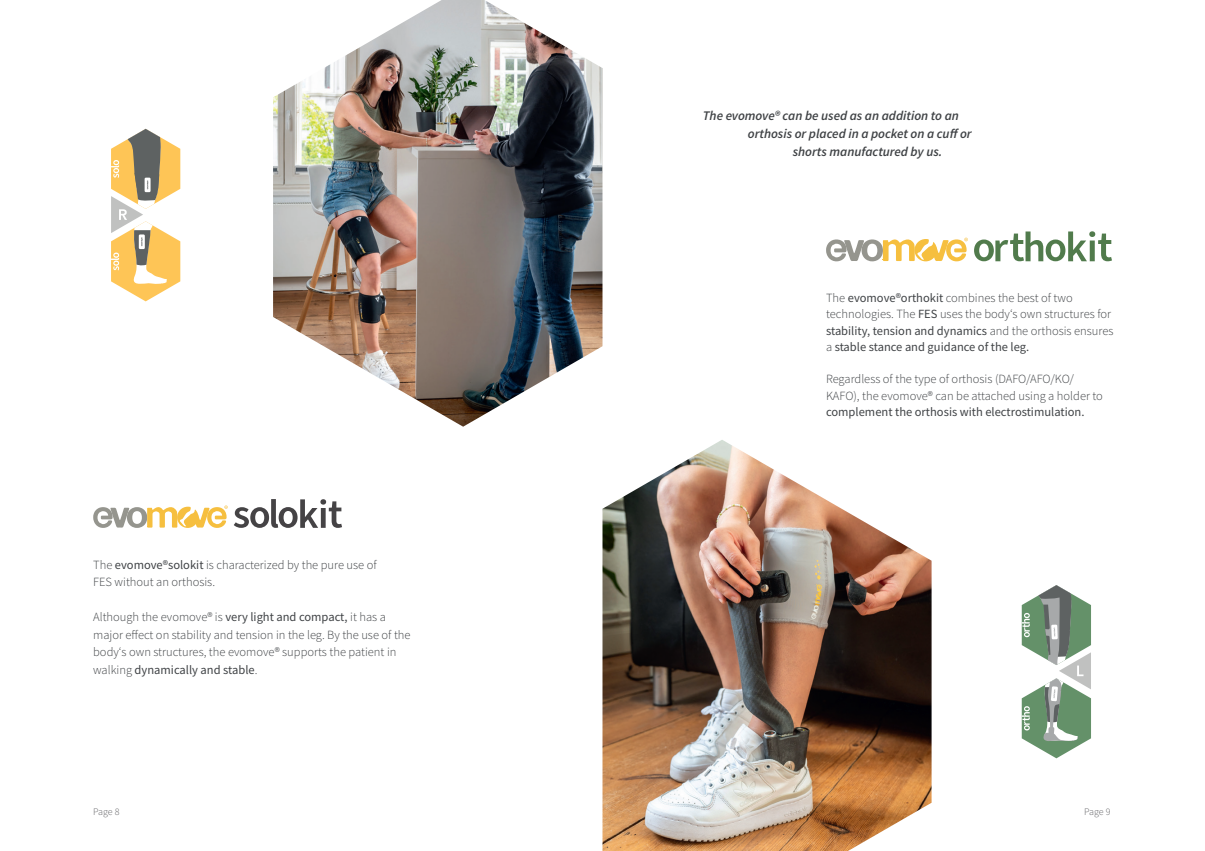
<style>
.page{position:relative;width:1205px;height:851px;background:#fff}
.page>*{position:absolute;margin:0;border:0;box-sizing:border-box;transform-origin:0 0}
.t1{font:italic 600 13.12px "Source Sans Pro";color:#3f4245}
.t2{font:300 12.5px/17.5px "Source Sans Pro";color:#3f4245}
.t3{font:12.5px "Source Sans Pro";color:#3f4245}
.t4{font:300 10px "Source Sans Pro";letter-spacing:-.01em;color:#636366}
.s1{font-weight:400}
</style>
<div class="page">
<img style="left:273px;top:0;width:329px;height:426px">
<img style="left:602px;top:440px;width:329px;height:410px">
<svg style="left:111px;top:129px;width:69px;height:172px"></svg>
<svg style="left:234px;top:499px;width:108px;height:29px"></svg>
<svg style="left:93px;top:505px;width:135px;height:23px"></svg>
<svg style="left:1022px;top:585px;width:69px;height:173px"></svg>
<svg style="left:974px;top:231px;width:138px;height:30px"></svg>
<svg style="left:826px;top:237px;width:142px;height:24px"></svg>
<p class="t2" style="left:93px;top:556px;width:285px">The <span class="s1">evomove®solokit</span> is characterized by the pure use of<br>FES without an orthosis.</p>
<p class="t2" style="left:93px;top:608px;width:319px">Although the evomove® is <span class="s1">very light and compact,</span> it has a major effect on stability and tension in the leg. By the use of the body‘s own structures, the evomove® supports the patient in walking <span class="s1">dynamically and stable</span>.</p>
<p class="t4" style="left:93px;top:805px;width:28px">Page 8</p>
<p class="t1" style="left:703px;top:107px;width:258px">The evomove® can be used as an addition to an</p>
<p class="t1" style="left:748px;top:125px;width:225px">orthosis or placed in a pocket on a cuff or</p>
<p class="t1" style="left:793px;top:143px;width:151px">shorts manufactured by us.</p>
<p class="t2" style="left:826px;top:290px;width:289px;line-height:16.2px">The <span class="s1">evomove®orthokit</span> combines the best of two technologies. The <span class="s1">FES</span> uses the body‘s own structures for <span class="s1">stability, tension and dynamics</span> and the orthosis ensures a <span class="s1">stable stance and guidance of the leg.</span></p>
<p class="t2" style="left:826px;top:371px;width:278px;line-height:16.2px">Regardless of the type of orthosis (DAFO/AFO/KO/<br>KAFO), the evomove® can be attached using a holder to</p>
<p class="t3" style="left:826px;top:404px;width:260px">complement the orthosis with electrostimulation.</p>
<p class="t4" style="left:1084px;top:805px;width:28px">Page 9</p>
</div>
